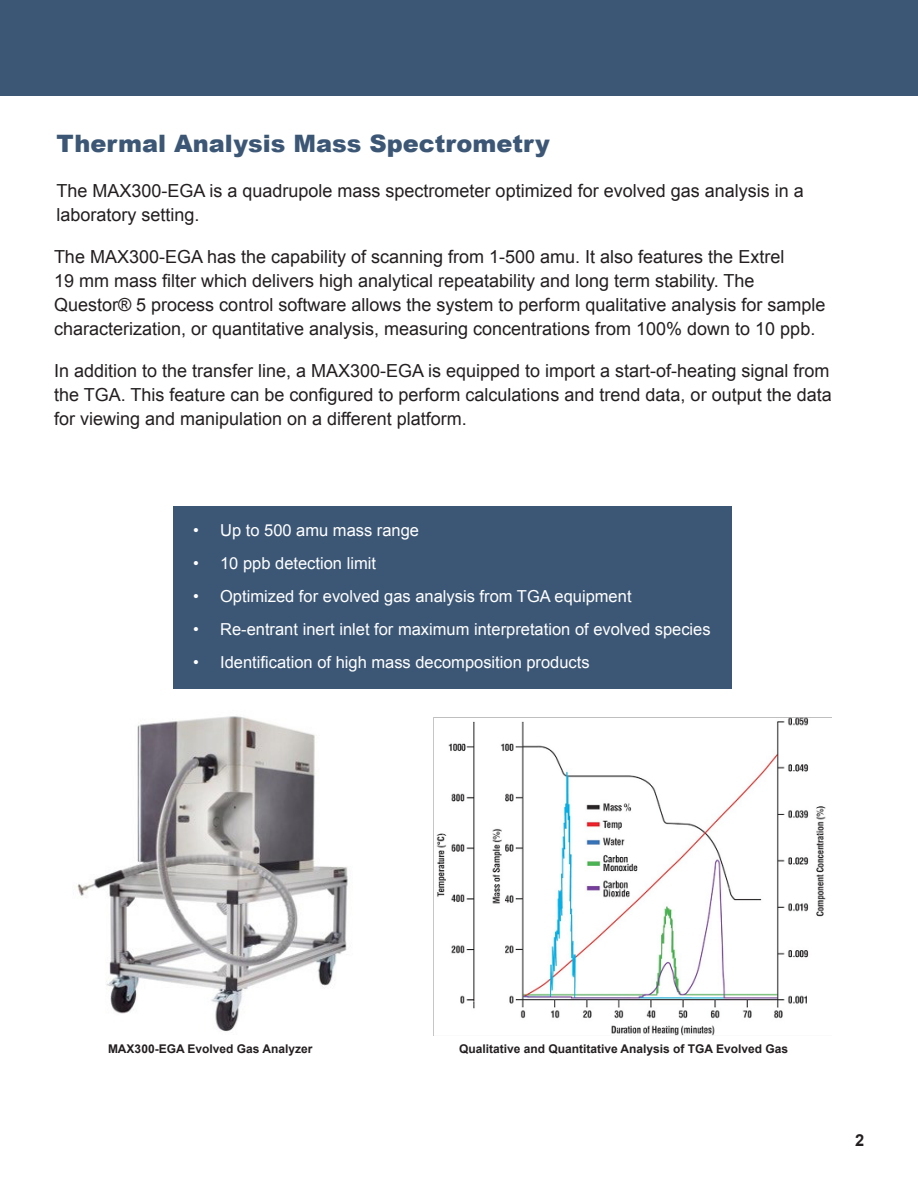
<style>
.page{position:relative;width:918px;height:1188px;background:#fff}
.page>*{position:absolute;margin:0;border:0;box-sizing:border-box;transform-origin:0 0}
.t1{font:900 24px "Arial";color:#3c5775}
.t2{font:18px/24px "Arial";color:#231f20}
.t3{font:16.5px "Arial";color:#fff}
.t4{font:700 16.5px "Arial";color:#231f20}
.t5{font:700 12px "Arial";color:#231f20}
</style>
<div class="page">
<div style="left:173px;top:506px;width:559px;height:182px;background:#3c5775"></div>
<div style="left:0;top:0;width:918px;height:95px;background:#3c5775"></div>
<img style="left:77px;top:716px;width:271px;height:316px">
<img style="left:433px;top:717px;width:399px;height:319px">
<p class="t1" style="left:56px;top:126px;width:495px">Thermal Analysis Mass Spectrometry</p>
<p class="t2" style="left:56px;top:179px;width:749px">The MAX300-EGA is a quadrupole mass spectrometer optimized for evolved gas analysis in a laboratory setting.</p>
<p class="t2" style="left:54px;top:245px;width:773px">The MAX300-EGA has the capability of scanning from 1-500 amu. It also features the Extrel<br>19 mm mass filter which delivers high analytical repeatability and long term stability. The Questor® 5 process control software allows the system to perform qualitative analysis for sample characterization, or quantitative analysis, measuring concentrations from 100% down to 10 ppb.</p>
<p class="t2" style="left:54px;top:359px;width:779px">In addition to the transfer line, a MAX300-EGA is equipped to import a start-of-heating signal from the TGA. This feature can be configured to perform calculations and trend data, or output the data for viewing and manipulation on a different platform.</p>
<p class="t3" style="left:193px;top:519px;width:228px">• Up to 500 amu mass range</p>
<p class="t3" style="left:193px;top:552px;width:184px">• 10 ppb detection limit</p>
<p class="t3" style="left:193px;top:585px;width:440px">• Optimized for evolved gas analysis from TGA equipment</p>
<p class="t3" style="left:193px;top:618px;width:519px">• Re-entrant inert inlet for maximum interpretation of evolved species</p>
<p class="t3" style="left:193px;top:651px;width:398px">• Identification of high mass decomposition products</p>
<p class="t5" style="left:108px;top:1041px;width:206px">MAX300-EGA Evolved Gas Analyzer</p>
<p class="t5" style="left:459px;top:1041px;width:331px">Qualitative and Quantitative Analysis of TGA Evolved Gas</p>
<p class="t4" style="left:855px;top:1129px;width:11px">2</p>
</div>
